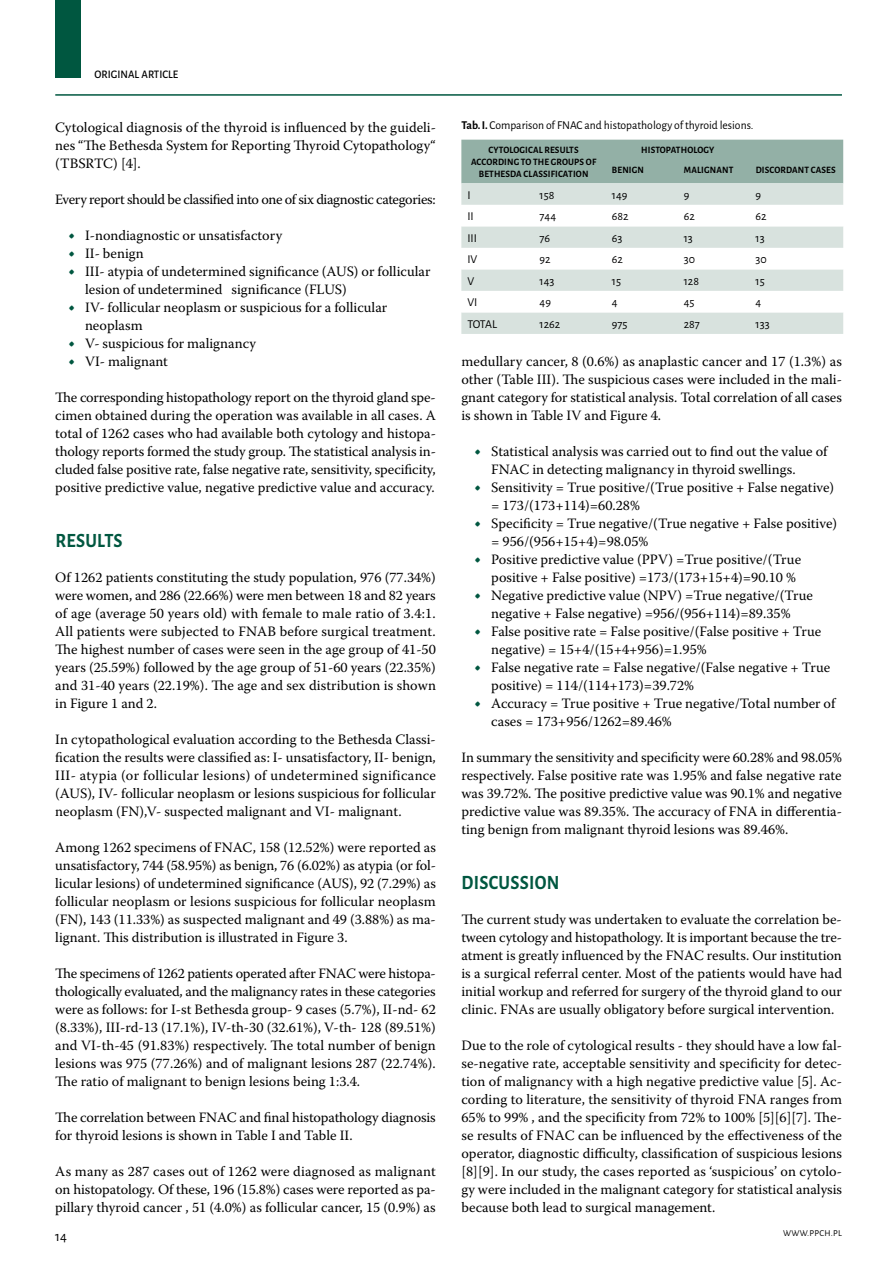
<style>
.page{position:relative;width:893px;height:1263px;background:#fff}
.page>*{position:absolute;margin:0;border:0;box-sizing:border-box;transform-origin:0 0}
.t1{font:700 20.25px "Alegreya Sans";letter-spacing:.015em;color:#005740;scale:.9 1}
.t2{font:14.25px/18px "Warnock Pro";color:#000;text-align:justify}
.t3{font:14.25px "Warnock Pro";letter-spacing:-.025em;color:#000}
.t4{font:14.25px "Alegreya Sans";color:#000}
.t5{font:12px "Alegreya Sans";color:#000}
.t6{font:500 11.55px "Alegreya Sans";color:#000;scale:.95 1}
.t7{font:700 9.75px/12px "Alegreya Sans";letter-spacing:.015em;color:#000;text-align:center;scale:.95 1}
.t8{font:9px "Alegreya Sans";letter-spacing:.035em;color:#000}
.s1{font-size:18px;color:#005740}
.s2{font-weight:700}
</style>
<div class="page">
<hr style="left:55px;top:94px;width:787px;height:2px;background:#005740">
<div style="left:55px;top:0;width:26px;height:78px;background:#005740"></div>
<div style="left:461px;top:140px;width:382px;height:43px;background:#93b0a6"></div>
<div style="left:461px;top:183px;width:382px;height:151px;background:#d8e2de"></div>
<svg style="left:461px;top:205px;width:382px;height:107px"></svg>
<p class="t6" style="left:95px;top:66px;width:90px">ORIGINAL ARTICLE</p>
<p class="t2" style="left:55px;top:118px;width:382px">Cytological diagnosis of the thyroid is influenced by the guideli&shy;nes ‘‘The Bethesda System for Reporting Thyroid Cytopathology“ (TBSRTC) [4].</p>
<p class="t3" style="left:55px;top:190px;width:382px">Every report should be classified into one of six diagnostic categories:</p>
<p class="t2" style="left:68px;top:226px;width:216px"><span class="s1">•</span> I-nondiagnostic or unsatisfactory</p>
<p class="t2" style="left:68px;top:244px;width:77px"><span class="s1">•</span> II- benign</p>
<p class="t2" style="left:85px;top:262px;width:347px;text-indent:-17px"><span class="s1">•</span> III- atypia of undetermined significance (AUS) or follicular lesion of undetermined significance (FLUS)</p>
<p class="t2" style="left:85px;top:298px;width:304px;text-indent:-17px"><span class="s1">•</span> IV- follicular neoplasm or suspicious for a follicular neoplasm</p>
<p class="t2" style="left:68px;top:334px;width:189px"><span class="s1">•</span> V- suspicious for malignancy</p>
<p class="t2" style="left:68px;top:352px;width:101px"><span class="s1">•</span> VI- malignant</p>
<p class="t2" style="left:55px;top:388px;width:382px">The corresponding histopathology report on the thyroid gland spe&shy;cimen obtained during the operation was available in all cases. A total of 1262 cases who had available both cytology and histopa&shy;thology reports formed the study group. The statistical analysis in&shy;cluded false positive rate, false negative rate, sensitivity, specificity, positive predictive value, negative predictive value and accuracy.</p>
<h1 class="t1" style="left:55px;top:526px;width:66px">RESULTS</h1>
<p class="t2" style="left:55px;top:568px;width:382px">Of 1262 patients constituting the study population, 976 (77.34%) were women, and 286 (22.66%) were men between 18 and 82 years of age (average 50 years old) with female to male ratio of 3.4:1.<br>All patients were subjected to FNAB before surgical treatment.<br>The highest number of cases were seen in the age group of 41-50 years (25.59%) followed by the age group of 51-60 years (22.35%) and 31-40 years (22.19%). The age and sex distribution is shown in Figure 1 and 2.</p>
<p class="t2" style="left:55px;top:730px;width:382px">In cytopathological evaluation according to the Bethesda Classi&shy;fication the results were classified as: I- unsatisfactory, II- benign, III- atypia (or follicular lesions) of undetermined significance (AUS), IV- follicular neoplasm or lesions suspicious for follicular neoplasm (FN),V- suspected malignant and VI- malignant.</p>
<p class="t2" style="left:55px;top:838px;width:382px">Among 1262 specimens of FNAC, 158 (12.52%) were reported as unsatisfactory, 744 (58.95%) as benign, 76 (6.02%) as atypia (or fol&shy;licular lesions) of undetermined significance (AUS), 92 (7.29%) as follicular neoplasm or lesions suspicious for follicular neoplasm (FN), 143 (11.33%) as suspected malignant and 49 (3.88%) as ma&shy;lignant. This distribution is illustrated in Figure 3.</p>
<p class="t2" style="left:55px;top:964px;width:382px">The specimens of 1262 patients operated after FNAC were histopa&shy;thologically evaluated, and the malignancy rates in these categories were as follows: for I-st Bethesda group- 9 cases (5.7%), II-nd- 62 (8.33%), III-rd-13 (17.1%), IV-th-30 (32.61%), V-th- 128 (89.51%) and VI-th-45 (91.83%) respectively. The total number of benign lesions was 975 (77.26%) and of malignant lesions 287 (22.74%).<br>The ratio of malignant to benign lesions being 1:3.4.</p>
<p class="t2" style="left:55px;top:1108px;width:382px">The correlation between FNAC and final histopathology diagnosis for thyroid lesions is shown in Table I and Table II.</p>
<p class="t2" style="left:55px;top:1162px;width:382px">As many as 287 cases out of 1262 were diagnosed as malignant on histopatology. Of these, 196 (15.8%) cases were reported as pa&shy;pillary thyroid cancer , 51 (4.0%) as follicular cancer, 15 (0.9%) as</p>
<p class="t4" style="left:55px;top:1226px;width:13px">14</p>
<p class="t5" style="left:461px;top:117px;width:294px"><span class="s2">TAB. I.</span> Comparison of FNAC and histopathology of thyroid lesions.</p>
<p class="t7" style="left:471px;top:144px;width:133px">CYTOLOGI CAL RESULTS<br>ACCORDING TO TH E GROUPS OF<br>BETH ESDA CLASSIFICATION</p>
<p class="t7" style="left:641px;top:144px;width:78px">HI STOPATH OLOGY</p>
<p class="t7" style="left:612px;top:163px;width:18px">BENIGN</p>
<p class="t7" style="left:684px;top:163px;width:15px">MALIGNAN</p>
<p class="t7" style="left:729px;top:163px;width:6px">T</p>
<p class="t7" style="left:756px;top:163px;width:86px">DI SCORDANT CASES</p>
<p class="t5" style="left:467px;top:187px;width:5px">I</p>
<p class="t5" style="left:540px;top:187px;width:16px">158</p>
<p class="t5" style="left:612px;top:187px;width:17px">149</p>
<p class="t5" style="left:684px;top:187px;width:7px">9</p>
<p class="t5" style="left:756px;top:187px;width:7px">9</p>
<p class="t5" style="left:467px;top:208px;width:8px">II</p>
<p class="t5" style="left:540px;top:208px;width:18px">744</p>
<p class="t5" style="left:612px;top:208px;width:18px">682</p>
<p class="t5" style="left:684px;top:208px;width:13px">62</p>
<p class="t5" style="left:756px;top:208px;width:13px">62</p>
<p class="t5" style="left:467px;top:230px;width:11px">III</p>
<p class="t5" style="left:540px;top:230px;width:12px">76</p>
<p class="t5" style="left:612px;top:230px;width:12px">63</p>
<p class="t5" style="left:684px;top:230px;width:11px">13</p>
<p class="t5" style="left:756px;top:230px;width:11px">13</p>
<p class="t5" style="left:467px;top:251px;width:11px">IV</p>
<p class="t5" style="left:540px;top:251px;width:13px">92</p>
<p class="t5" style="left:612px;top:251px;width:13px">62</p>
<p class="t5" style="left:684px;top:251px;width:13px">30</p>
<p class="t5" style="left:756px;top:251px;width:13px">30</p>
<p class="t5" style="left:467px;top:273px;width:8px">V</p>
<p class="t5" style="left:540px;top:273px;width:16px">143</p>
<p class="t5" style="left:612px;top:273px;width:11px">15</p>
<p class="t5" style="left:684px;top:273px;width:17px">128</p>
<p class="t5" style="left:756px;top:273px;width:11px">15</p>
<p class="t5" style="left:467px;top:294px;width:11px">VI</p>
<p class="t5" style="left:540px;top:294px;width:13px">49</p>
<p class="t5" style="left:612px;top:294px;width:7px">4</p>
<p class="t5" style="left:684px;top:294px;width:12px">45</p>
<p class="t5" style="left:756px;top:294px;width:7px">4</p>
<p class="t5" style="left:467px;top:316px;width:31px">TOTAL</p>
<p class="t5" style="left:540px;top:316px;width:22px">1262</p>
<p class="t5" style="left:612px;top:316px;width:17px">975</p>
<p class="t5" style="left:684px;top:316px;width:18px">287</p>
<p class="t5" style="left:756px;top:316px;width:16px">133</p>
<p class="t2" style="left:461px;top:352px;width:382px">medullary cancer, 8 (0.6%) as anaplastic cancer and 17 (1.3%) as other (Table III). The suspicious cases were included in the mali&shy;gnant category for statistical analysis. Total correlation of all cases is shown in Table IV and Figure 4.</p>
<p class="t2" style="left:491px;top:442px;width:338px;text-indent:-17px"><span class="s1">•</span> Statistical analysis was carried out to find out the value of<br>FNAC in detecting malignancy in thyroid swellings.</p>
<p class="t2" style="left:491px;top:478px;width:345px;text-indent:-17px"><span class="s1">•</span> Sensitivity = True positive/(True positive + False negative) = 173/(173+114)=60.28%</p>
<p class="t2" style="left:491px;top:514px;width:347px;text-indent:-17px"><span class="s1">•</span> Specificity = True negative/(True negative + False positive) = 956/(956+15+4)=98.05%</p>
<p class="t2" style="left:491px;top:550px;width:311px;text-indent:-17px"><span class="s1">•</span> Positive predictive value (PPV) =True positive/(True positive + False positive) =173/(173+15+4)=90.10 %</p>
<p class="t2" style="left:474px;top:586px;width:340px;text-align:center"><span class="s1">•</span> Negative predictive value (NPV) =True negative/(True negative + False negative) =956/(956+114)=89.35%</p>
<p class="t2" style="left:491px;top:622px;width:332px;text-indent:-17px"><span class="s1">•</span> False positive rate = False positive/(False positive + True negative) = 15+4/(15+4+956)=1.95%</p>
<p class="t2" style="left:491px;top:658px;width:341px;text-indent:-17px"><span class="s1">•</span> False negative rate = False negative/(False negative + True positive) = 114/(114+173)=39.72%</p>
<p class="t2" style="left:491px;top:694px;width:346px;text-indent:-17px"><span class="s1">•</span> Accuracy = True positive + True negative/Total number of cases = 173+956/1262=89.46%</p>
<p class="t2" style="left:461px;top:748px;width:382px">In summary the sensitivity and specificity were 60.28% and 98.05% respectively. False positive rate was 1.95% and false negative rate was 39.72%. The positive predictive value was 90.1% and negative predictive value was 89.35%. The accuracy of FNA in differentia&shy;ting benign from malignant thyroid lesions was 89.46%.</p>
<h1 class="t1" style="left:461px;top:868px;width:110px">DISCUSSION</h1>
<p class="t2" style="left:461px;top:910px;width:382px">The current study was undertaken to evaluate the correlation be&shy;tween cytology and histopathology. It is important because the tre&shy;atment is greatly influenced by the FNAC results. Our institution is a surgical referral center. Most of the patients would have had initial workup and referred for surgery of the thyroid gland to our clinic. FNAs are usually obligatory before surgical intervention.</p>
<p class="t2" style="left:461px;top:1036px;width:382px">Due to the role of cytological results - they should have a low fal&shy;se-negative rate, acceptable sensitivity and specificity for detec&shy;tion of malignancy with a high negative predictive value [5]. Ac&shy;cording to literature, the sensitivity of thyroid FNA ranges from 65% to 99% , and the specificity from 72% to 100% [5][6][7]. The&shy;se results of FNAC can be influenced by the effectiveness of the operator, diagnostic difficulty, classification of suspicious lesions [8][9]. In our study, the cases reported as ‘suspicious’ on cytolo&shy;gy were included in the malignant category for statistical analysis because both lead to surgical management.</p>
<p class="t8" style="left:783px;top:1227px;width:60px">WWW.PPCH.PL</p>
</div>
